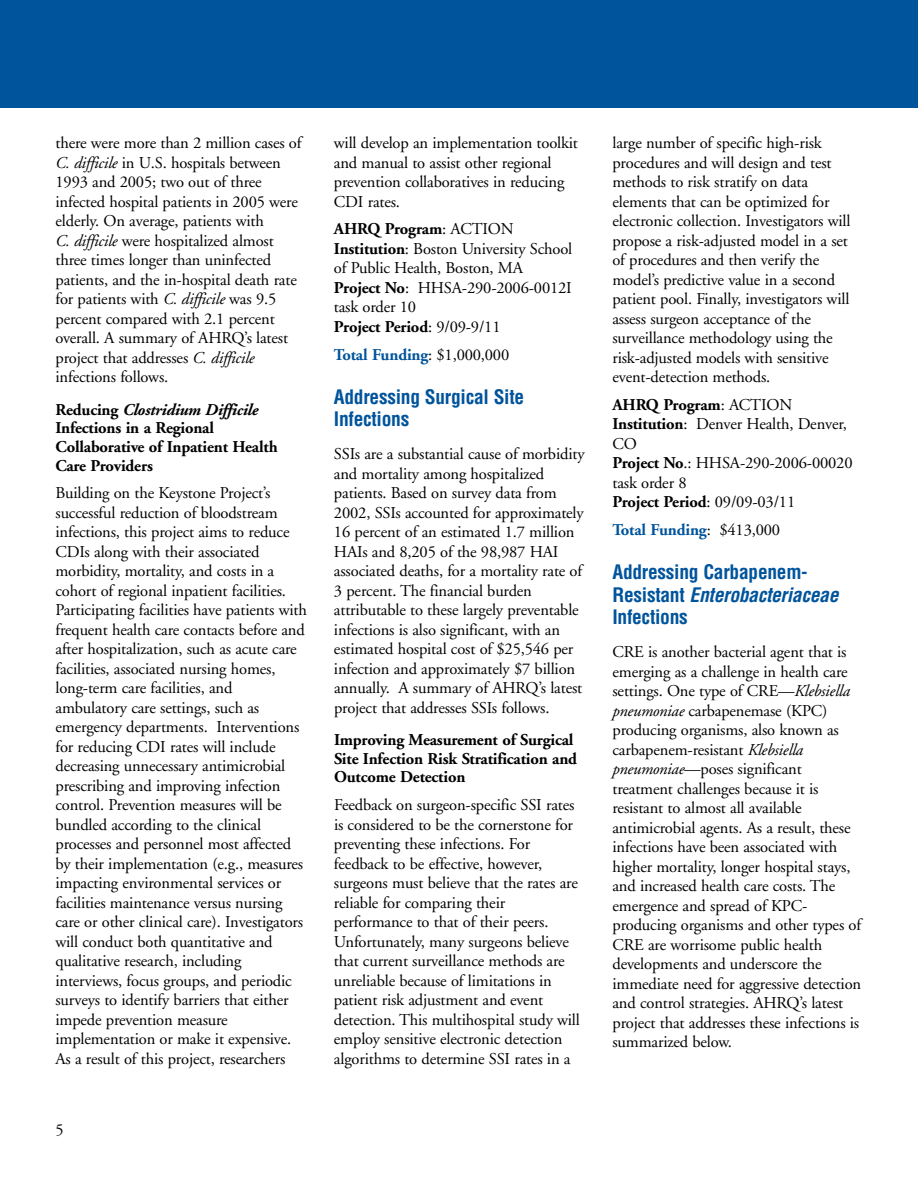
<style>
.page{position:relative;width:918px;height:1188px;background:#fff}
.page>*{position:absolute;margin:0;border:0;box-sizing:border-box;transform-origin:0 0}
.t1{font:700 condensed 19.5px/22.5px "Helvetica";letter-spacing:-.015em;color:#00549c}
.t2{font:16.5px/19.5px "Adobe Garamond";letter-spacing:-.01em;color:#000}
.t3{font:700 16.5px/18.8px "Adobe Garamond";letter-spacing:-.01em;color:#000}
.t4{font:700 16.5px "Adobe Garamond";letter-spacing:-.01em;color:#00549c}
.s1{font-style:italic}
.s2{font-weight:700}
.s3{font-weight:400;color:#000}
</style>
<div class="page">
<div style="left:0;top:0;width:918px;height:108px;background:#00549c"></div>
<p class="t2" style="left:56px;top:135px;width:248px">there were more than 2 million cases of <span class="s1">C. difficile</span> in U.S. hospitals between 1993 and 2005; two out of three infected hospital patients in 2005 were elderly. On average, patients with<br><span class="s1">C. difficile</span> were hospitalized almost three times longer than uninfected patients, and the in-hospital death rate for patients with <span class="s1">C. difficile</span> was 9.5 percent compared with 2.1 percent overall. A summary of AHRQ’s latest project that addresses <span class="s1">C. difficile </span>infections follows.</p>
<p class="t3" style="left:56px;top:401px;width:224px">Reducing <span class="s1">Clostridium Difficile<br></span>Infections in a Regional<br>Collaborative of Inpatient Health<br>Care Providers</p>
<p class="t2" style="left:55px;top:485px;width:253px">Building on the Keystone Project’s successful reduction of bloodstream infections, this project aims to reduce CDIs along with their associated morbidity, mortality, and costs in a cohort of regional inpatient facilities.<br>Participating facilities have patients with frequent health care contacts before and after hospitalization, such as acute care facilities, associated nursing homes, long-term care facilities, and ambulatory care settings, such as emergency departments. Interventions for reducing CDI rates will include decreasing unnecessary antimicrobial prescribing and improving infection control. Prevention measures will be bundled according to the clinical processes and personnel most affected by their implementation (e.g., measures impacting environmental services or facilities maintenance versus nursing care or other clinical care). Investigators will conduct both quantitative and qualitative research, including interviews, focus groups, and periodic surveys to identify barriers that either impede prevention measure implementation or make it expensive.<br>As a result of this project, researchers</p>
<p class="t2" style="left:56px;top:1122px;width:10px">5</p>
<p class="t2" style="left:334px;top:135px;width:246px">will develop an implementation toolkit and manual to assist other regional prevention collaboratives in reducing<br>CDI rates.</p>
<p class="t2" style="left:334px;top:221px;width:240px"><span class="s2">AHRQ Program</span>: ACTION<br><span class="s2">Institution</span>: Boston University School of Public Health, Boston, MA<br><span class="s2">Project No</span>: HHSA-290-2006-0012I task order 10<br><span class="s2">Project Period</span>: 9/09-9/11</p>
<p class="t4" style="left:334px;top:348px;width:177px">Total Funding<span class="s3">: $1,000,000</span></p>
<p class="t1" style="left:334px;top:386px;width:192px">Addressing Surgical Site<br>Infections</p>
<p class="t2" style="left:334px;top:446px;width:252px">SSIs are a substantial cause of morbidity and mortality among hospitalized patients. Based on survey data from 2002, SSIs accounted for approximately 16 percent of an estimated 1.7 million HAIs and 8,205 of the 98,987 HAI associated deaths, for a mortality rate of 3 percent. The financial burden attributable to these largely preventable infections is also significant, with an estimated hospital cost of $25,546 per infection and approximately $7 billion annually. A summary of AHRQ’s latest project that addresses SSIs follows.</p>
<p class="t3" style="left:334px;top:732px;width:245px">Improving Measurement of Surgical<br>Site Infection Risk Stratification and<br>Outcome Detection</p>
<p class="t2" style="left:334px;top:796px;width:247px">Feedback on surgeon-specific SSI rates is considered to be the cornerstone for preventing these infections. For feedback to be effective, however, surgeons must believe that the rates are reliable for comparing their performance to that of their peers.<br>Unfortunately, many surgeons believe that current surveillance methods are unreliable because of limitations in patient risk adjustment and event detection. This multihospital study will employ sensitive electronic detection algorithms to determine SSI rates in a</p>
<p class="t2" style="left:612px;top:135px;width:240px">large number of specific high-risk procedures and will design and test methods to risk stratify on data elements that can be optimized for electronic collection. Investigators will propose a risk-adjusted model in a set of procedures and then verify the model’s predictive value in a second patient pool. Finally, investigators will assess surgeon acceptance of the surveillance methodology using the risk-adjusted models with sensitive event-detection methods.</p>
<p class="t2" style="left:612px;top:396px;width:242px"><span class="s2">AHRQ Program</span>: ACTION<br><span class="s2">Institution</span>: Denver Health, Denver,<br>CO<br><span class="s2">Project No</span>.: HHSA-290-2006-00020 task order 8<br><span class="s2">Project Period</span>: 09/09-03/11</p>
<p class="t4" style="left:612px;top:523px;width:169px">Total Funding<span class="s3">: $413,000</span></p>
<p class="t1" style="left:612px;top:561px;width:227px">Addressing Carbapenem-<br>Resistant <span class="s1">Enterobacteriaceae<br></span>Infections</p>
<p class="t2" style="left:612px;top:644px;width:250px">CRE is another bacterial agent that is emerging as a challenge in health care settings. One type of CRE—<span class="s1">Klebsiella pneumoniae</span> carbapenemase (KPC) producing organisms, also known as carbapenem-resistant <span class="s1">Klebsiella pneumoniae</span>—poses significant treatment challenges because it is resistant to almost all available antimicrobial agents. As a result, these infections have been associated with higher mortality, longer hospital stays, and increased health care costs. The emergence and spread of KPC&shy;producing organisms and other types of CRE are worrisome public health developments and underscore the immediate need for aggressive detection and control strategies. AHRQ’s latest project that addresses these infections is summarized below.</p>
</div>
